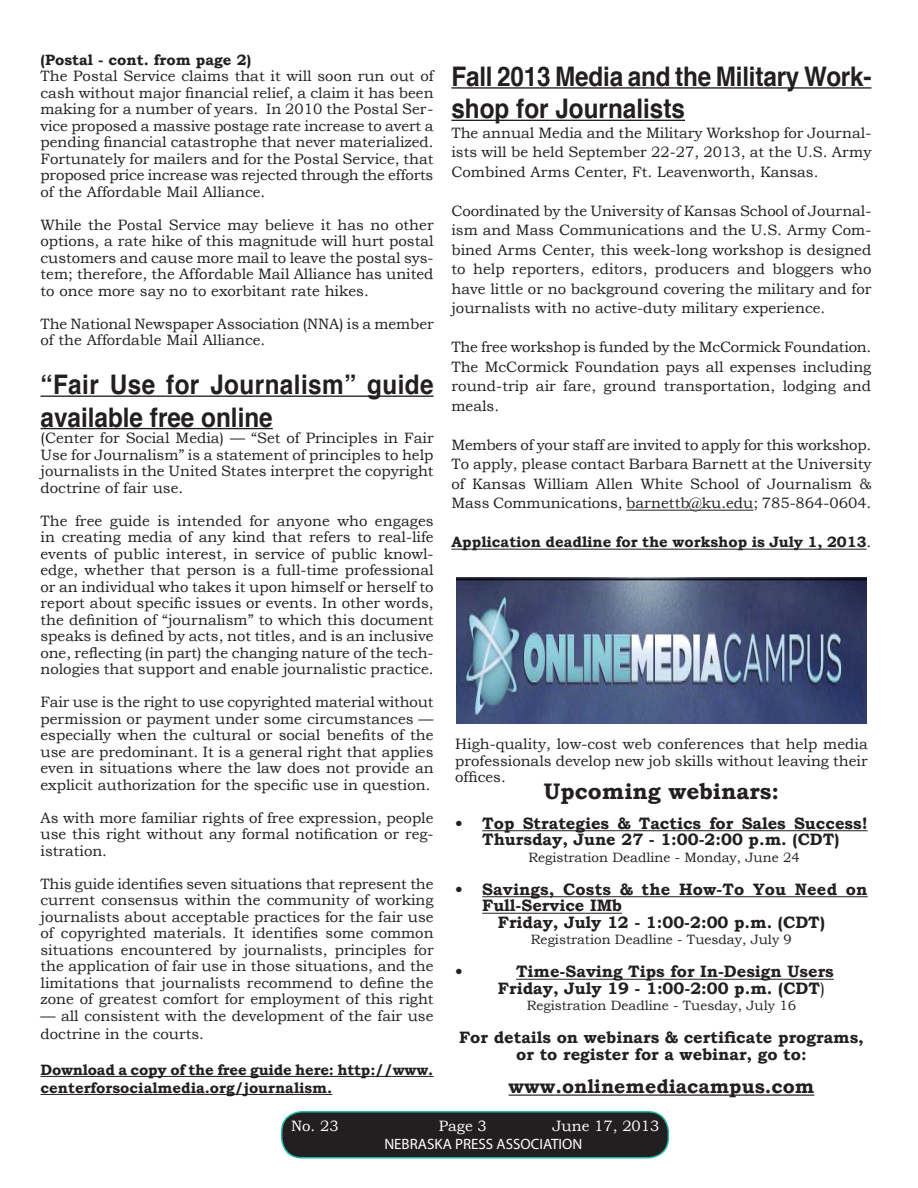
<style>
.page{position:relative;width:918px;height:1188px;background:#fff}
.page>*{position:absolute;margin:0;border:0;box-sizing:border-box;transform-origin:0 0}
.Bulletin_Header{font:700 27px/32.4px "Helvetica";color:#231f20;scale:.9 1}
.Bulletin_Body{font:700 22.5px "Bookman Old Style";color:#231f20}
.Bulletin_Body-2{font:700 19.5px "Bookman Old Style";color:#231f20}
.Bulletin_Body-3{font:700 16.5px/16.5px "Bookman Old Style";color:#231f20;text-align:center}
.Bulletin_Body-4{font:15px/16.5px "Bookman Old Style";color:#231f20;text-align:justify}
.Bulletin_Body-5{font:700 15px/18px "Bookman Old Style";color:#231f20}
.t1{font:15px "Myriad Pro";color:#fff}
.Bulletin_Body-6{font:15px "Bookman Old Style";color:#fff}
.Bulletin_Body-7{font:13.5px "Bookman Old Style";color:#231f20}
.s1{font-weight:400}
</style>
<div class="page">
<div style="left:282px;top:1112px;width:386px;height:46px;background:#231f20;border-radius:20px"></div>
<div style="left:281px;top:1111px;width:388px;height:48px;border:2px solid #1fbba3;border-radius:20px"></div>
<hr style="left:482px;top:830px;width:386px;height:1px;background:#231f20">
<hr style="left:482px;top:896px;width:386px;height:1px;background:#231f20">
<hr style="left:482px;top:913px;width:140px;height:1px;background:#231f20">
<hr style="left:516px;top:979px;width:318px;height:1px;background:#231f20">
<hr style="left:509px;top:1095px;width:305px;height:1px;background:#231f20">
<img style="left:457px;top:578px;width:409px;height:145px">
<hr style="left:40px;top:396px;width:394px;height:1px;background:#231f20">
<hr style="left:40px;top:428px;width:233px;height:1px;background:#231f20">
<hr style="left:40px;top:1076px;width:394px;height:1px;background:#231f20">
<hr style="left:40px;top:1094px;width:292px;height:1px;background:#231f20">
<hr style="left:451px;top:87px;width:420px;height:2px;background:#231f20">
<hr style="left:451px;top:120px;width:234px;height:1px;background:#231f20">
<hr style="left:626px;top:510px;width:127px;height:1px;background:#231f20">
<hr style="left:451px;top:549px;width:416px;height:1px;background:#231f20">
<p class="Bulletin_Body-5" style="left:40px;top:50px;width:212px">(Postal - cont. from page 2)</p>
<p class="Bulletin_Body-4" style="left:40px;top:68px;width:395px">The Postal Service claims that it will soon run out of cash without major financial relief, a claim it has been making for a number of years. In 2010 the Postal Ser&shy;vice proposed a massive postage rate increase to avert a pending financial catastrophe that never materialized.<br>Fortunately for mailers and for the Postal Service, that proposed price increase was rejected through the efforts of the Affordable Mail Alliance.</p>
<p class="Bulletin_Body-4" style="left:40px;top:216px;width:395px">While the Postal Service may believe it has no other options, a rate hike of this magnitude will hurt postal customers and cause more mail to leave the postal sys&shy;tem; therefore, the Affordable Mail Alliance has united to once more say no to exorbitant rate hikes.</p>
<p class="Bulletin_Body-4" style="left:40px;top:315px;width:395px">The National Newspaper Association (NNA) is a member of the Affordable Mail Alliance.</p>
<p class="Bulletin_Header" style="left:40px;top:369px;width:438px">“Fair Use for Journalism” guide available free online</p>
<p class="Bulletin_Body-4" style="left:40px;top:430px;width:395px">(Center for Social Media) — “Set of Principles in Fair Use for Journalism” is a statement of principles to help journalists in the United States interpret the copyright doctrine of fair use.</p>
<p class="Bulletin_Body-4" style="left:40px;top:512px;width:395px">The free guide is intended for anyone who engages in creating media of any kind that refers to real-life events of public interest, in service of public knowl&shy;edge, whether that person is a full-time professional or an individual who takes it upon himself or herself to report about specific issues or events. In other words, the definition of “journalism” to which this document speaks is defined by acts, not titles, and is an inclusive one, reflecting (in part) the changing nature of the tech&shy;nologies that support and enable journalistic practice.</p>
<p class="Bulletin_Body-4" style="left:40px;top:694px;width:395px">Fair use is the right to use copyrighted material without permission or payment under some circumstances — especially when the cultural or social benefits of the use are predominant. It is a general right that applies even in situations where the law does not provide an explicit authorization for the specific use in question.</p>
<p class="Bulletin_Body-4" style="left:40px;top:809px;width:395px">As with more familiar rights of free expression, people use this right without any formal notification or reg&shy;istration.</p>
<p class="Bulletin_Body-4" style="left:40px;top:875px;width:395px">This guide identifies seven situations that represent the current consensus within the community of working journalists about acceptable practices for the fair use of copyrighted materials. It identifies some common situations encountered by journalists, principles for the application of fair use in those situations, and the limitations that journalists recommend to define the zone of greatest comfort for employment of this right</p>
<p class="Bulletin_Body-4" style="left:40px;top:1006px;width:395px;line-height:18px">— all consistent with the development of the fair use doctrine in the courts.</p>
<p class="Bulletin_Body-5" style="left:40px;top:1060px;width:394px">Download a copy of the free guide here: http://www. centerforsocialmedia.org/journalism.</p>
<p class="Bulletin_Header" style="left:451px;top:61px;width:468px">Fall 2013 Media and the Military Work&shy;shop for Journalists</p>
<p class="Bulletin_Body-4" style="left:451px;top:123px;width:422px;line-height:19.5px">The annual Media and the Military Workshop for Journal&shy;ists will be held September 22-27, 2013, at the U.S. Army Combined Arms Center, Ft. Leavenworth, Kansas.</p>
<p class="Bulletin_Body-4" style="left:451px;top:201px;width:422px;line-height:19.5px">Coordinated by the University of Kansas School of Journal&shy;ism and Mass Communications and the U.S. Army Com&shy;bined Arms Center, this week-long workshop is designed to help reporters, editors, producers and bloggers who have little or no background covering the military and for journalists with no active-duty military experience.</p>
<p class="Bulletin_Body-4" style="left:451px;top:337px;width:421px;line-height:19.5px">The free workshop is funded by the McCormick Foundation.<br>The McCormick Foundation pays all expenses including round-trip air fare, ground transportation, lodging and meals.</p>
<p class="Bulletin_Body-4" style="left:451px;top:435px;width:422px;line-height:19.5px">Members of your staff are invited to apply for this workshop.<br>To apply, please contact Barbara Barnett at the University of Kansas William Allen White School of Journalism &amp; Mass Communications, barnettb@ku.edu; 785-864-0604.</p>
<p class="Bulletin_Body-5" style="left:451px;top:533px;width:422px">Application deadline for the workshop is July 1, 2013<span class="s1">.</span></p>
<p class="Bulletin_Body-4" style="left:455px;top:736px;width:414px">High-quality, low-cost web conferences that help media professionals develop new job skills without leaving their offices.</p>
<p class="Bulletin_Body" style="left:544px;top:778px;width:237px">Upcoming webinars:</p>
<p class="Bulletin_Body-3" style="left:455px;top:815px;width:414px">• Top Strategies &amp; Tactics for Sales Success!<br>Thursday, June 27 - 1:00-2:00 p.m. (CDT)</p>
<p class="Bulletin_Body-7" style="left:528px;top:849px;width:273px">Registration Deadline - Monday, June 24</p>
<p class="Bulletin_Body-3" style="left:482px;top:881px;width:387px;text-align:left;text-indent:-27px">• Savings, Costs &amp; the How-To You Need on<br>Full-Service IMb</p>
<p class="Bulletin_Body-3" style="left:498px;top:914px;width:329px">Friday, July 12 - 1:00-2:00 p.m. (CDT)</p>
<p class="Bulletin_Body-7" style="left:531px;top:932px;width:263px">Registration Deadline - Tuesday, July 9</p>
<p class="Bulletin_Body-3" style="left:455px;top:963px;width:9px">•</p>
<p class="Bulletin_Body-3" style="left:516px;top:963px;width:319px">Time-Saving Tips for In-Design Users</p>
<p class="Bulletin_Body-3" style="left:498px;top:980px;width:329px">Friday, July 19 - 1:00-2:00 p.m. (CDT<span class="s1">)</span></p>
<p class="Bulletin_Body-7" style="left:527px;top:998px;width:271px">Registration Deadline - Tuesday, July 16</p>
<p class="Bulletin_Body-3" style="left:459px;top:1029px;width:406px">For details on webinars &amp; certificate programs, or to register for a webinar, go to:</p>
<p class="Bulletin_Body-2" style="left:509px;top:1074px;width:307px">www.onlinemediacampus.com</p>
<p class="Bulletin_Body-6" style="left:291px;top:1117px;width:49px">No. 23</p>
<p class="Bulletin_Body-6" style="left:439px;top:1117px;width:49px">Page 3</p>
<p class="Bulletin_Body-6" style="left:553px;top:1117px;width:108px">June 17, 2013</p>
<p class="t1" style="left:384px;top:1134px;width:200px">NEBRASKA PRESS ASSOCIATION</p>
</div>
